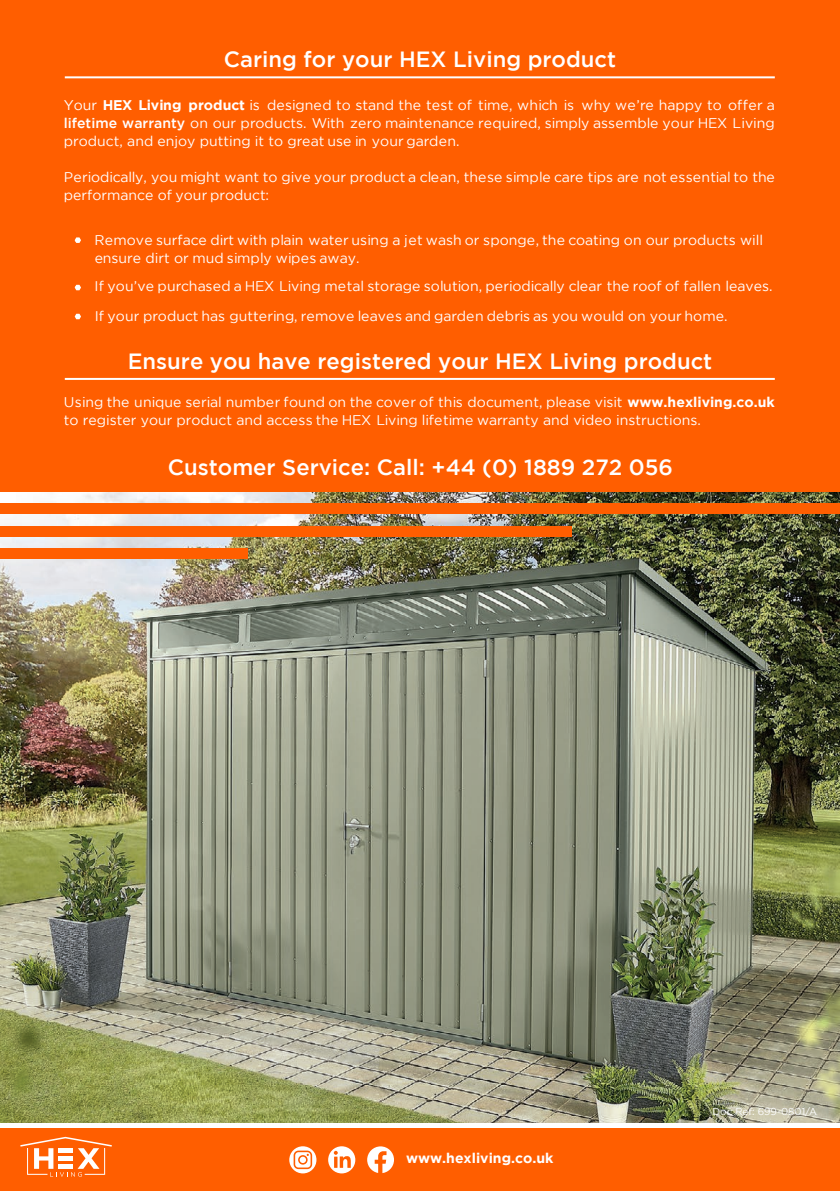
<style>
.page{position:relative;width:840px;height:1191px;background:#fff}
.page>*{position:absolute;margin:0;border:0;box-sizing:border-box;transform-origin:0 0}
.t1{font:500 22px "Gotham";color:#fff}
.t2{font:14px/18px "Gotham";color:#fff}
.t3{font:700 14px "Gotham";color:#fff}
.t4{font:10px "Gotham";color:#fff}
.s1{font-weight:700}
.s2{font-weight:500}
.s3{font-family:"Calibri";font-size:16.2px}
</style>
<div class="page">
<img style="left:0;top:491px;width:839px;height:632px">
<div style="left:0;top:503px;width:839px;height:11px;background:#ff5e00"></div>
<div style="left:0;top:526px;width:570px;height:10px;background:#ff5e00"></div>
<div style="left:0;top:548px;width:247px;height:11px;background:#ff5e00"></div>
<div style="left:0;top:0;width:839px;height:491px;background:#ff5e00"></div>
<div style="left:0;top:1127px;width:839px;height:64px;background:#ff5e00"></div>
<svg style="left:289px;top:1146px;width:27px;height:27px"></svg>
<svg style="left:293px;top:1150px;width:19px;height:19px"></svg>
<svg style="left:328px;top:1146px;width:27px;height:27px"></svg>
<div style="left:367px;top:1146px;width:27px;height:27px;background:#fff;border-radius:13px"></div>
<svg style="left:374px;top:1151px;width:12px;height:22px"></svg>
<svg style="left:333px;top:1150px;width:17px;height:17px"></svg>
<svg style="left:20px;top:1136px;width:92px;height:40px"></svg>
<svg style="left:75px;top:237px;width:6px;height:6px"></svg>
<svg style="left:75px;top:285px;width:6px;height:5px"></svg>
<svg style="left:75px;top:314px;width:6px;height:5px"></svg>
<hr style="left:65px;top:76px;width:709px;height:2px;background:#fff">
<hr style="left:65px;top:378px;width:709px;height:2px;background:#fff">
<h1 class="t1" style="left:224px;top:47px;width:393px">Caring for your HEX Living product</h1>
<p class="t2" style="left:64px;top:95px;width:712px;text-align:justify">Your <span class="s1">HEX Living product</span> is designed to stand the test of time, which is why we’re happy to offer a <span class="s2">lifetime warranty</span> on our products. With zero maintenance required, simply assemble your HEX Living product, and enjoy putting it to great use in your garden.</p>
<p class="t2" style="left:64px;top:167px;width:712px">Periodically, you might want to give your product a clean, these simple care tips are not essential to the performance of your product:</p>
<p class="t2" style="left:95px;top:230px;width:669px;text-indent:-20px"><span class="s3">-</span> Remove surface dirt with plain water using a jet wash or sponge, the coating on our products will ensure dirt or mud simply wipes away.</p>
<p class="t2" style="left:95px;top:271px;width:679px;line-height:29.2px;text-indent:-20px"><span class="s3">-</span> If you’ve purchased a HEX Living metal storage solution, periodically clear the roof of fallen leaves.<br>If your product has guttering, remove leaves and garden debris as you would on your home.</p>
<h1 class="t1" style="left:128px;top:349px;width:585px">Ensure you have registered your HEX Living product</h1>
<p class="t2" style="left:64px;top:393px;width:712px">Using the unique serial number found on the cover of this document, please visit <span class="s1">www.hexliving.co.uk </span>to register your product and access the HEX Living lifetime warranty and video instructions.</p>
<h1 class="t1" style="left:168px;top:454px;width:506px">Customer Service: Call: +44 (0) 1889 272 056</h1>
<p class="t3" style="left:406px;top:1149px;width:149px">www.hexliving.co.uk</p>
<p class="t4" style="left:712px;top:1105px;width:106px">Doc Ref: 699-0801/A</p>
</div>
